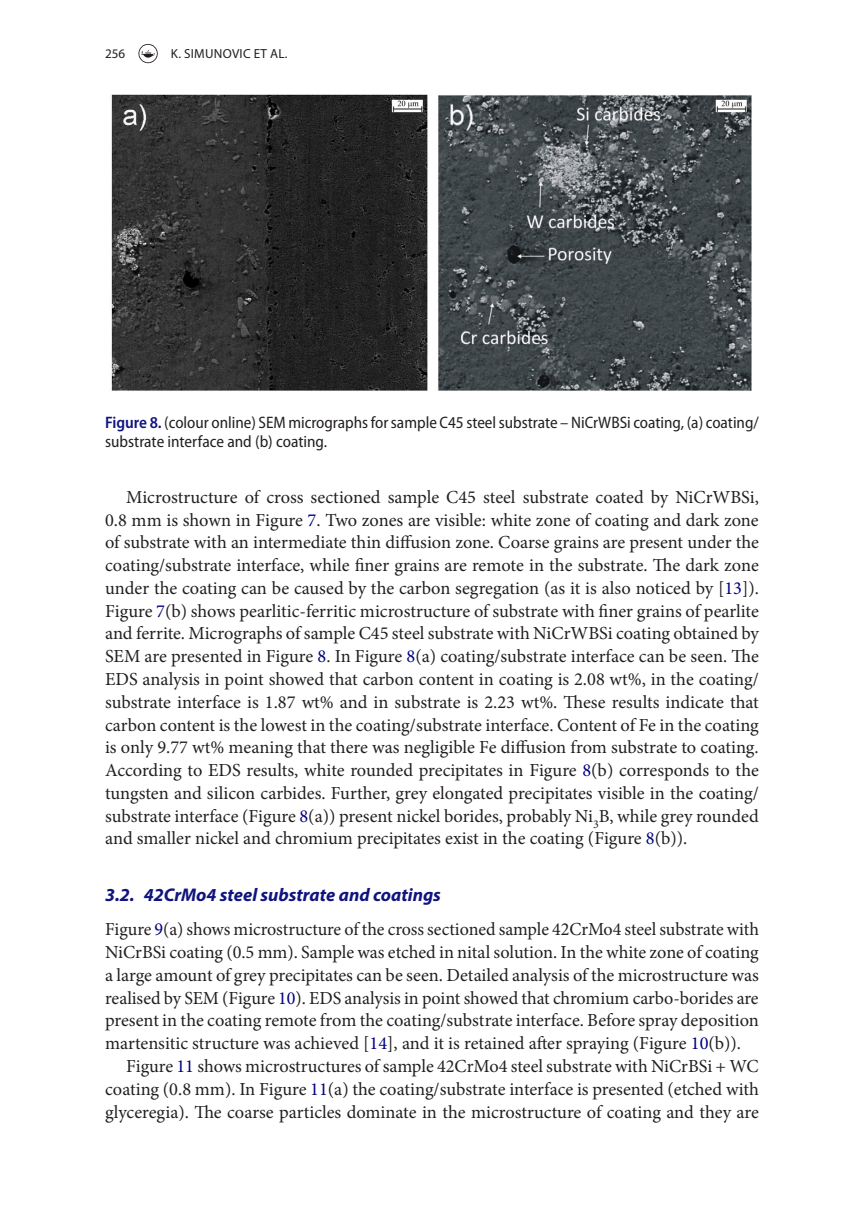
<style>
.page{position:relative;width:864px;height:1231px;background:#fff}
.page>*{position:absolute;margin:0;border:0;box-sizing:border-box;transform-origin:0 0}
.t1{font:18.38px/22.8px "Minion Pro";color:#231f20;text-align:justify}
.t2{font:italic 700 18.38px "Myriad Pro";color:#10147e}
.t3{font:semi-condensed 16.62px/19.2px "Myriad Pro";color:#231f20}
.t4{font:13.12px "Myriad Pro";letter-spacing:.02em;color:#231f20}
.s1{font-weight:600;color:#10147e}
.s2{color:#000080}
</style>
<div class="page">
<svg style="left:138px;top:44px;width:20px;height:19px"></svg>
<img style="left:111px;top:94px;width:641px;height:297px">
<p class="t4" style="left:105px;top:45px;width:22px">256</p>
<p class="t4" style="left:171px;top:45px;width:118px">K. SIMUNOVIC ET AL.</p>
<p class="t3" style="left:105px;top:413px;width:655px"><span class="s1">Figure 8.</span> (colour online) SEM micrographs for sample C45 steel substrate – NiCrWBSi coating, (a) coating/ substrate interface and (b) coating.</p>
<p class="t1" style="left:105px;top:485px;width:655px;text-indent:21px">Microstructure of cross sectioned sample C45 steel substrate coated by NiCrWBSi, 0.8 mm is shown in Figure <span class="s2">7</span>. Two zones are visible: white zone of coating and dark zone of substrate with an intermediate thin diffusion zone. Coarse grains are present under the coating/substrate interface, while finer grains are remote in the substrate. The dark zone under the coating can be caused by the carbon segregation (as it is also noticed by [<span class="s2">13</span>]).<br>Figure <span class="s2">7</span>(b) shows pearlitic-ferritic microstructure of substrate with finer grains of pearlite and ferrite. Micrographs of sample C45 steel substrate with NiCrWBSi coating obtained by SEM are presented in Figure <span class="s2">8</span>. In Figure <span class="s2">8</span>(a) coating/substrate interface can be seen. The EDS analysis in point showed that carbon content in coating is 2.08 wt%, in the coating/ substrate interface is 1.87 wt% and in substrate is 2.23 wt%. These results indicate that carbon content is the lowest in the coating/substrate interface. Content of Fe in the coating is only 9.77 wt% meaning that there was negligible Fe diffusion from substrate to coating.<br>According to EDS results, white rounded precipitates in Figure <span class="s2">8</span>(b) corresponds to the tungsten and silicon carbides. Further, grey elongated precipitates visible in the coating/ substrate interface (Figure <span class="s2">8</span>(a)) present nickel borides, probably Ni<sub>3</sub>B, while grey rounded and smaller nickel and chromium precipitates exist in the coating (Figure <span class="s2">8</span>(b)).</p>
<p class="t2" style="left:105px;top:883px;width:337px">3.2. 42CrMo4 steel substrate and coatings</p>
<p class="t1" style="left:105px;top:918px;width:655px">Figure <span class="s2">9</span>(a) shows microstructure of the cross sectioned sample 42CrMo4 steel substrate with</p>
<p class="t1" style="left:105px;top:940px;width:655px">NiCrBSi coating (0.5 mm). Sample was etched in nital solution. In the white zone of coating</p>
<p class="t1" style="left:105px;top:963px;width:655px">a large amount of grey precipitates can be seen. Detailed analysis of the microstructure was</p>
<p class="t1" style="left:105px;top:986px;width:654px">realised by SEM (Figure <span class="s2">10</span>). EDS analysis in point showed that chromium carbo-borides are</p>
<p class="t1" style="left:105px;top:1009px;width:655px">present in the coating remote from the coating/substrate interface. Before spray deposition</p>
<p class="t1" style="left:105px;top:1031px;width:637px">martensitic structure was achieved [<span class="s2">14</span>], and it is retained after spraying (Figure <span class="s2">10</span>(b)).</p>
<p class="t1" style="left:126px;top:1054px;width:633px">Figure <span class="s2">11</span> shows microstructures of sample 42CrMo4 steel substrate with NiCrBSi + WC</p>
<p class="t1" style="left:105px;top:1077px;width:655px">coating (0.8 mm). In Figure <span class="s2">11</span>(a) the coating/substrate interface is presented (etched with</p>
<p class="t1" style="left:105px;top:1100px;width:655px">glyceregia). The coarse particles dominate in the microstructure of coating and they are</p>
</div>
